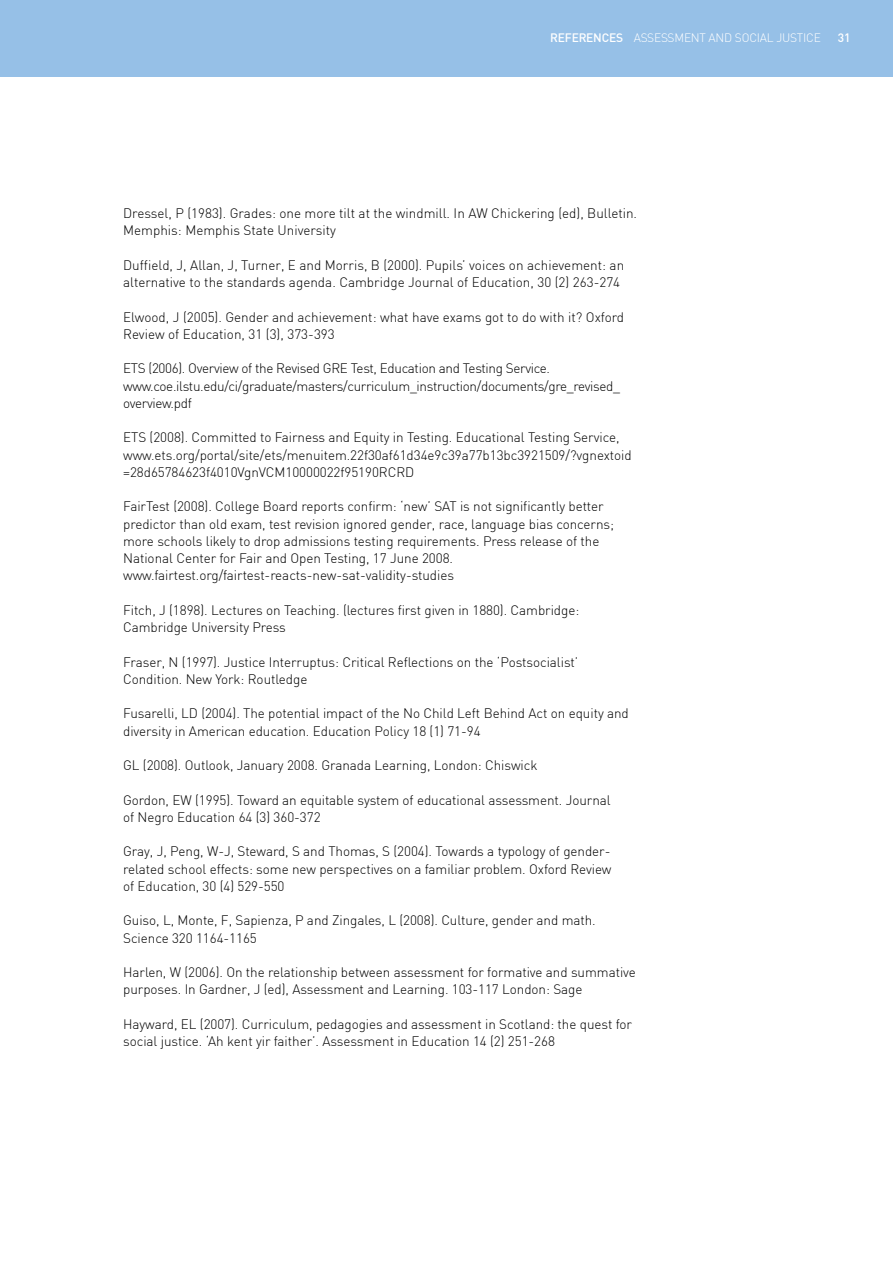
<style>
.page{position:relative;width:893px;height:1263px;background:#fff}
.page>*{position:absolute;margin:0;border:0;box-sizing:border-box;transform-origin:0 0}
.t1{font:300 13.5px/17.2px "DIN";letter-spacing:-.005em;color:#000}
.t2{font:300 13.5px/17.2px "DIN";letter-spacing:-.025em;color:#000}
.t3{font:300 12px "DIN";letter-spacing:-.02em;color:#fff}
.t4{font:500 12px "DIN";color:#fff}
.s1{font-weight:500}
</style>
<div class="page">
<div style="left:0;top:0;width:892px;height:77px;background:#96c0e7"></div>
<p class="t3" style="left:550px;top:33px;width:272px"><span class="s1">REFERENCES</span> ASSESSMENT AND SOCIAL JUSTICE</p>
<p class="t4" style="left:837px;top:33px;width:14px">31</p>
<p class="t1" style="left:123px;top:206px;width:515px">Dressel, P (1983). Grades: one more tilt at the windmill. In AW Chickering (ed), Bulletin.<br>Memphis: Memphis State University</p>
<p class="t1" style="left:123px;top:257px;width:502px">Duffield, J, Allan, J, Turner, E and Morris, B (2000). Pupils’ voices on achievement: an alternative to the standards agenda. Cambridge Journal of Education, 30 (2) 263-274</p>
<p class="t1" style="left:123px;top:309px;width:502px">Elwood, J (2005). Gender and achievement: what have exams got to do with it? Oxford<br>Review of Education, 31 (3), 373-393</p>
<p class="t2" style="left:123px;top:361px;width:498px">ETS (2006). Overview of the Revised GRE Test, Education and Testing Service. www.coe.ilstu.edu/ci/graduate/masters/curriculum_instruction/documents/gre_revised_ overview.pdf</p>
<p class="t1" style="left:123px;top:430px;width:510px">ETS (2008). Committed to Fairness and Equity in Testing. Educational Testing Service, www.ets.org/portal/site/ets/menuitem.22f30af61d34e9c39a77b13bc3921509/?vgnextoid =28d65784623f4010VgnVCM10000022f95190RCRD</p>
<p class="t1" style="left:123px;top:499px;width:492px">FairTest (2008). College Board reports confirm: ‘new’ SAT is not significantly better predictor than old exam, test revision ignored gender, race, language bias concerns; more schools likely to drop admissions testing requirements. Press release of the National Center for Fair and Open Testing, 17 June 2008. www.fairtest.org/fairtest-reacts-new-sat-validity-studies</p>
<p class="t1" style="left:123px;top:602px;width:457px">Fitch, J (1898). Lectures on Teaching. (lectures first given in 1880). Cambridge:<br>Cambridge University Press</p>
<p class="t1" style="left:123px;top:654px;width:456px">Fraser, N (1997). Justice Interruptus: Critical Reflections on the ‘Postsocialist’<br>Condition. New York: Routledge</p>
<p class="t1" style="left:123px;top:706px;width:507px">Fusarelli, LD (2004). The potential impact of the No Child Left Behind Act on equity and diversity in American education. Education Policy 18 (1) 71-94</p>
<p class="t1" style="left:123px;top:758px;width:416px">GL (2008). Outlook, January 2008. Granada Learning, London: Chiswick</p>
<p class="t1" style="left:123px;top:792px;width:489px">Gordon, EW (1995). Toward an equitable system of educational assessment. Journal of Negro Education 64 (3) 360-372</p>
<p class="t1" style="left:123px;top:844px;width:490px;text-align:justify">Gray, J, Peng, W-J, Steward, S and Thomas, S (2004). Towards a typology of gender&shy;related school effects: some new perspectives on a familiar problem. Oxford Review of Education, 30 (4) 529-550</p>
<p class="t1" style="left:123px;top:913px;width:474px">Guiso, L, Monte, F, Sapienza, P and Zingales, L (2008). Culture, gender and math.<br>Science 320 1164-1165</p>
<p class="t1" style="left:123px;top:965px;width:514px">Harlen, W (2006). On the relationship between assessment for formative and summative purposes. In Gardner, J (ed), Assessment and Learning. 103-117 London: Sage</p>
<p class="t1" style="left:123px;top:1016px;width:510px">Hayward, EL (2007). Curriculum, pedagogies and assessment in Scotland: the quest for social justice. ‘Ah kent yir faither’. Assessment in Education 14 (2) 251-268</p>
</div>
